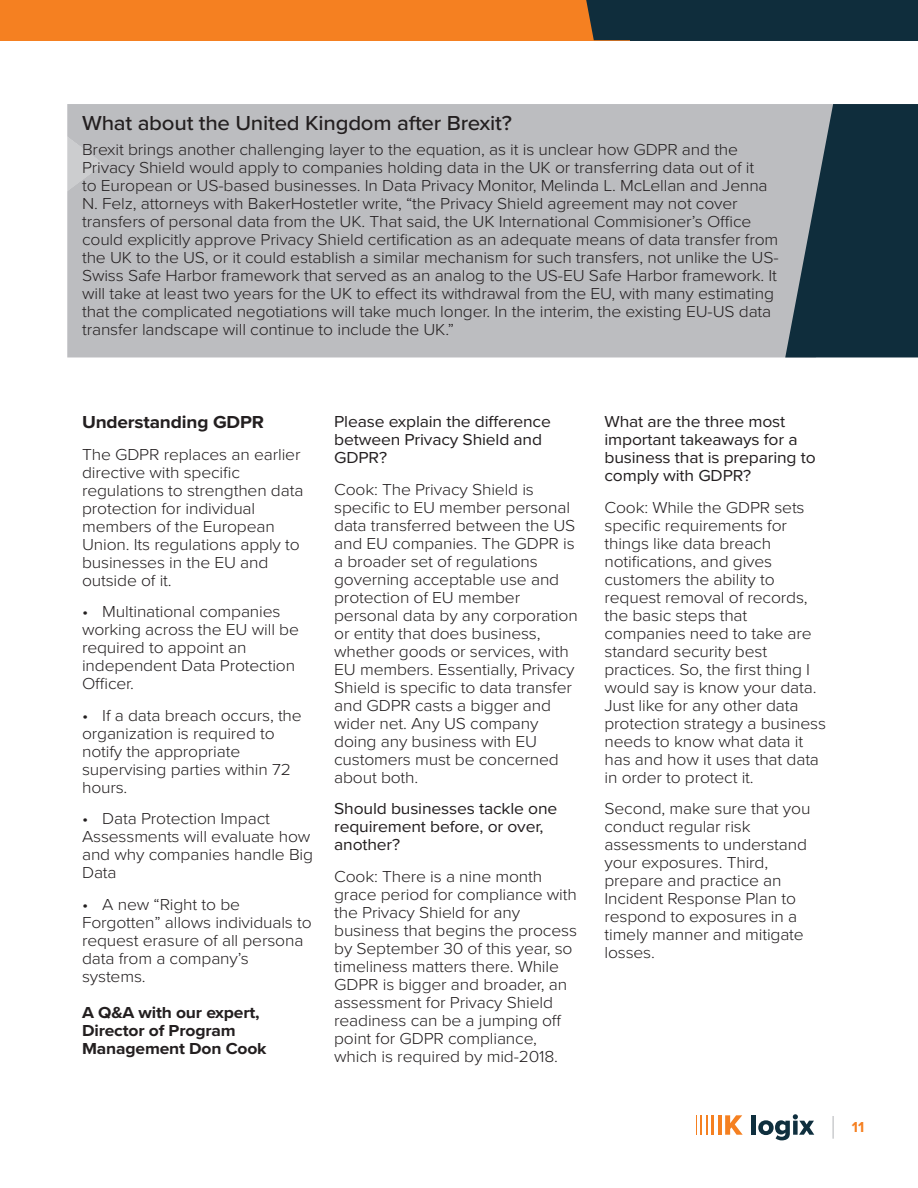
<style>
.page{position:relative;width:918px;height:1188px;background:#fff}
.page>*{position:absolute;margin:0;border:0;box-sizing:border-box;transform-origin:0 0}
.t1{font:500 21px "Proxima Nova";letter-spacing:-.01em;color:#231f20;scale:1.06 1}
.intro_text{font:700 18px "Proxima Nova";letter-spacing:-.01em;color:#231f20;scale:1.06 1}
.intro_text-2{font:300 16.5px/18px "Proxima Nova";letter-spacing:-.01em;color:#231f20;scale:1.06 1}
.intro_text-3{font:16.5px/18px "Proxima Nova";letter-spacing:-.01em;color:#231f20;scale:1.06 1}
.t2{font:700 16.5px/18px "Proxima Nova";letter-spacing:-.01em;color:#231f20;scale:1.06 1}
.t3{font:700 15px "Proxima Nova";color:#f58021}
</style>
<div class="page">
<svg style="left:833px;top:1116px;width:1px;height:23px"></svg>
<svg style="left:725px;top:1115px;width:18px;height:20px"></svg>
<div style="left:751px;top:1115px;width:5px;height:20px;background:#0f2f3e"></div>
<svg style="left:758px;top:1114px;width:56px;height:26px"></svg>
<hr style="left:718px;top:1115px;width:3px;height:20px;background:#f58021">
<hr style="left:711px;top:1115px;width:3px;height:20px;background:#f58021">
<hr style="left:706px;top:1115px;width:2px;height:20px;background:#f58021">
<hr style="left:700px;top:1115px;width:2px;height:20px;background:#f58021">
<svg style="left:696px;top:1115px;width:1px;height:20px"></svg>
<div style="left:67px;top:104px;width:718px;height:253px;background:#bcbdc0"></div>
<svg style="left:785px;top:104px;width:133px;height:253px;background:#2e4754"></svg>
<svg style="left:0;top:40px;width:105px;height:260px"></svg>
<div style="left:0;top:0;width:918px;height:40px;background:#f58021"></div>
<svg style="left:586px;top:0;width:44px;height:40px;background:#233439"></svg>
<div style="left:630px;top:0;width:288px;height:40px;background:#0f2d3c"></div>
<p class="t1" style="left:82px;top:111px;width:407px">What about the United Kingdom after Brexit?</p>
<p class="intro_text-2" style="left:82px;top:141px;width:659px">Brexit brings another challenging layer to the equation, as it is unclear how GDPR and the Privacy Shield would apply to companies holding data in the UK or transferring data out of it<br>to European or US-based businesses. In Data Privacy Monitor, Melinda L. McLellan and Jenna N. Felz, attorneys with BakerHostetler write, “the Privacy Shield agreement may not cover transfers of personal data from the UK. That said, the UK International Commisioner’s Office could explicitly approve Privacy Shield certification as an adequate means of data transfer from the UK to the US, or it could establish a similar mechanism for such transfers, not unlike the US-Swiss Safe Harbor framework that served as an analog to the US-EU Safe Harbor framework. It will take at least two years for the UK to effect its withdrawal from the EU, with many estimating that the complicated negotiations will take much longer. In the interim, the existing EU-US data transfer landscape will continue to include the UK.”</p>
<p class="intro_text" style="left:82px;top:412px;width:173px">Understanding GDPR</p>
<p class="intro_text-2" style="left:82px;top:446px;width:210px">The GDPR replaces an earlier directive with specific regulations to strengthen data protection for individual members of the European<br>Union. Its regulations apply to businesses in the EU and outside of it.</p>
<p class="intro_text-2" style="left:82px;top:603px;width:206px">• Multinational companies working across the EU will be required to appoint an independent Data Protection<br>Officer.</p>
<p class="intro_text-2" style="left:82px;top:707px;width:209px">• If a data breach occurs, the organization is required to notify the appropriate supervising parties within 72 hours.</p>
<p class="intro_text-2" style="left:82px;top:810px;width:220px">• Data Protection Impact<br>Assessments will evaluate how and why companies handle Big<br>Data</p>
<p class="intro_text-2" style="left:82px;top:896px;width:218px">• A new “Right to be<br>Forgotten” allows individuals to request erasure of all persona data from a company’s systems.</p>
<p class="t2" style="left:82px;top:1004px;width:176px">A Q&amp;A with our expert,<br>Director of Program<br>Management Don Cook</p>
<p class="intro_text-3" style="left:334px;top:413px;width:206px">Please explain the difference between Privacy Shield and<br>GDPR?</p>
<p class="intro_text-2" style="left:334px;top:480px;width:231px">Cook: The Privacy Shield is specific to EU member personal data transferred between the US and EU companies. The GDPR is a broader set of regulations governing acceptable use and protection of EU member personal data by any corporation or entity that does business, whether goods or services, with<br>EU members. Essentially, Privacy<br>Shield is specific to data transfer and GDPR casts a bigger and wider net. Any US company doing any business with EU customers must be concerned about both.</p>
<p class="intro_text-3" style="left:334px;top:800px;width:212px">Should businesses tackle one requirement before, or over, another?</p>
<p class="intro_text-2" style="left:334px;top:867px;width:231px">Cook: There is a nine month grace period for compliance with the Privacy Shield for any business that begins the process by September 30 of this year, so timeliness matters there. While<br>GDPR is bigger and broader, an assessment for Privacy Shield readiness can be a jumping off point for GDPR compliance, which is required by mid-2018.</p>
<p class="intro_text-3" style="left:605px;top:413px;width:201px">What are the three most important takeaways for a business that is preparing to comply with GDPR?</p>
<p class="intro_text-2" style="left:605px;top:498px;width:211px">Cook: While the GDPR sets specific requirements for things like data breach notifications, and gives customers the ability to request removal of records, the basic steps that companies need to take are standard security best practices. So, the first thing I would say is know your data.<br>Just like for any other data protection strategy a business needs to know what data it has and how it uses that data in order to protect it.</p>
<p class="intro_text-2" style="left:605px;top:800px;width:196px">Second, make sure that you conduct regular risk assessments to understand your exposures. Third, prepare and practice an<br>Incident Response Plan to respond to exposures in a timely manner and mitigate losses.</p>
<p class="t3" style="left:852px;top:1118px;width:14px">11</p>
</div>
